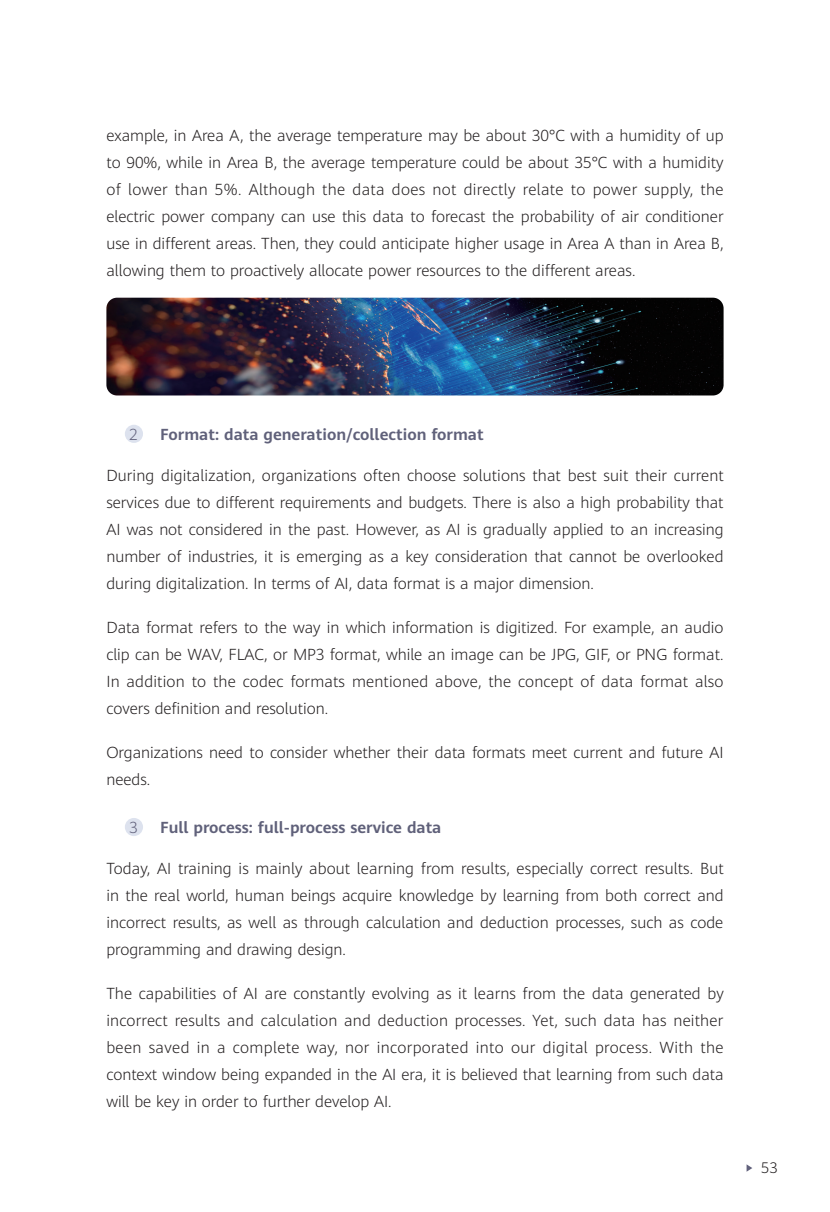
<style>
.page{position:relative;width:830px;height:1212px;background:#fff}
.page>*{position:absolute;margin:0;border:0;box-sizing:border-box;transform-origin:0 0}
.t1{font:300 15.75px/27px "Huawei Sans";color:#231f20;text-align:justify}
.t2{font:700 15.75px "Huawei Sans";color:#60617a}
.t3{font:300 15.75px "Huawei Sans";color:#62627c}
.t4{font:300 15px "Huawei Sans";color:#231f20}
</style>
<div class="page">
<svg style="left:746px;top:1164px;width:6px;height:8px"></svg>
<div style="left:125px;top:425px;width:18px;height:18px;background:#dde2ee;border-radius:50%"></div>
<div style="left:125px;top:818px;width:18px;height:18px;background:#dde2ee;border-radius:50%"></div>
<img style="left:106px;top:298px;width:617px;height:97px">
<p class="t1" style="left:106px;top:121px;width:618px">example, in Area A, the average temperature may be about 30°C with a humidity of up to 90%, while in Area B, the average temperature could be about 35°C with a humidity of lower than 5%. Although the data does not directly relate to power supply, the electric power company can use this data to forecast the probability of air conditioner use in different areas. Then, they could anticipate higher usage in Area A than in Area B, allowing them to proactively allocate power resources to the different areas.</p>
<p class="t3" style="left:129px;top:423px;width:10px">2</p>
<p class="t2" style="left:160px;top:423px;width:324px">Format: data generation/collection format</p>
<p class="t1" style="left:106px;top:461px;width:618px">During digitalization, organizations often choose solutions that best suit their current services due to different requirements and budgets. There is also a high probability that AI was not considered in the past. However, as AI is gradually applied to an increasing number of industries, it is emerging as a key consideration that cannot be overlooked during digitalization. In terms of AI, data format is a major dimension.</p>
<p class="t1" style="left:106px;top:613px;width:618px">Data format refers to the way in which information is digitized. For example, an audio clip can be WAV, FLAC, or MP3 format, while an image can be JPG, GIF, or PNG format.<br>In addition to the codec formats mentioned above, the concept of data format also covers definition and resolution.</p>
<p class="t1" style="left:106px;top:738px;width:618px">Organizations need to consider whether their data formats meet current and future AI needs.</p>
<p class="t3" style="left:129px;top:816px;width:10px">3</p>
<p class="t2" style="left:160px;top:816px;width:282px">Full process: full-process service data</p>
<p class="t1" style="left:106px;top:854px;width:618px">Today, AI training is mainly about learning from results, especially correct results. But in the real world, human beings acquire knowledge by learning from both correct and incorrect results, as well as through calculation and deduction processes, such as code programming and drawing design.</p>
<p class="t1" style="left:106px;top:979px;width:618px">The capabilities of AI are constantly evolving as it learns from the data generated by incorrect results and calculation and deduction processes. Yet, such data has neither been saved in a complete way, nor incorporated into our digital process. With the context window being expanded in the AI era, it is believed that learning from such data will be key in order to further develop AI.</p>
<p class="t4" style="left:760px;top:1157px;width:18px">53</p>
</div>
